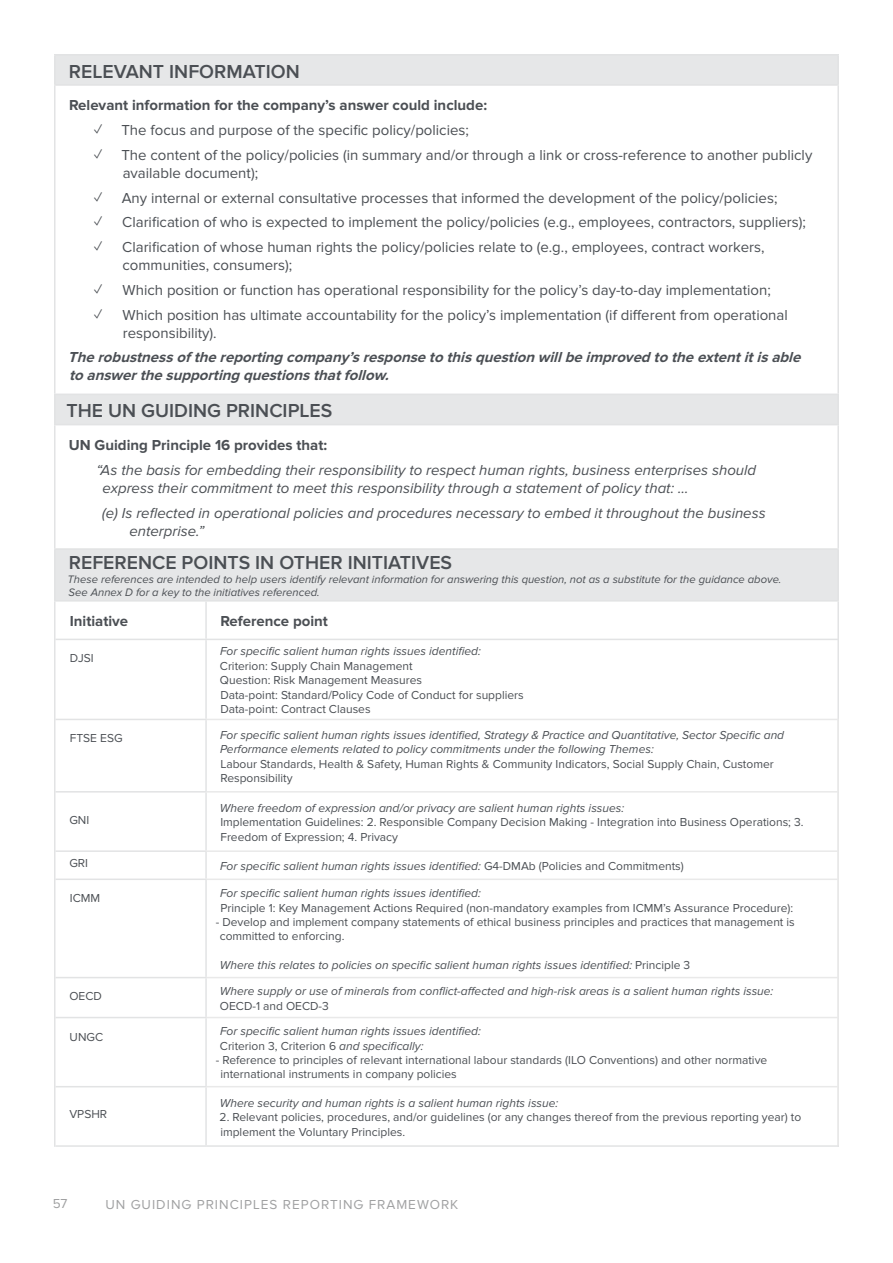
<style>
.page{position:relative;width:893px;height:1263px;background:#fff}
.page>*{position:absolute;margin:0;border:0;box-sizing:border-box;transform-origin:0 0}
.t1{font:600 19.5px "Proxima Nova";color:#4b4f54}
.t2{font:15px/18px "Proxima Nova";color:#4b4f54}
.t3{font:italic 15px/18px "Proxima Nova";color:#4b4f54}
.t4{font:italic 700 15px/18px "Proxima Nova";color:#4b4f54}
.t5{font:700 15px "Proxima Nova";color:#4b4f54}
.t6{font:13.5px "Proxima Nova A";letter-spacing:.075em;color:#a0a1a2}
.t7{font:12px/14.4px "Proxima Nova";color:#4b4f54}
.t8{font:italic 12px/14.4px "Proxima Nova";color:#4b4f54}
.t9{font:italic 11.25px/12.8px "Proxima Nova";color:#4b4f54}
.s1{font-style:normal}
</style>
<div class="page">
<svg style="left:56px;top:56px;width:781px;height:544px"></svg>
<hr style="left:54px;top:548px;width:785px;height:2px;background:#e2e3e4">
<hr style="left:54px;top:550px;width:2px;height:50px;background:#e2e3e4">
<hr style="left:837px;top:550px;width:2px;height:50px;background:#e2e3e4">
<hr style="left:54px;top:600px;width:785px;height:2px;background:#e2e3e4">
<hr style="left:54px;top:56px;width:2px;height:28px;background:#e2e3e4">
<hr style="left:837px;top:56px;width:2px;height:28px;background:#e2e3e4">
<hr style="left:54px;top:425px;width:2px;height:123px;background:#e2e3e4">
<hr style="left:837px;top:425px;width:2px;height:123px;background:#e2e3e4">
<hr style="left:54px;top:602px;width:2px;height:545px;background:#e2e3e4">
<hr style="left:837px;top:602px;width:2px;height:545px;background:#e2e3e4">
<hr style="left:54px;top:54px;width:785px;height:2px;background:#e2e3e4">
<hr style="left:54px;top:395px;width:2px;height:29px;background:#e2e3e4">
<hr style="left:837px;top:395px;width:2px;height:29px;background:#e2e3e4">
<hr style="left:54px;top:424px;width:785px;height:1px;background:#e2e3e4">
<hr style="left:54px;top:84px;width:785px;height:2px;background:#e2e3e4">
<hr style="left:54px;top:86px;width:2px;height:308px;background:#e2e3e4">
<hr style="left:837px;top:86px;width:2px;height:308px;background:#e2e3e4">
<hr style="left:54px;top:394px;width:785px;height:1px;background:#e2e3e4">
<hr style="left:207px;top:791px;width:632px;height:1px;background:#e9e9e9">
<hr style="left:207px;top:850px;width:632px;height:2px;background:#e9e9e9">
<hr style="left:207px;top:878px;width:632px;height:2px;background:#e9e9e9">
<hr style="left:207px;top:977px;width:632px;height:1px;background:#e9e9e9">
<hr style="left:205px;top:602px;width:2px;height:37px;background:#e2e3e4">
<hr style="left:206px;top:639px;width:632px;height:1px;background:#e2e3e4">
<hr style="left:205px;top:720px;width:2px;height:71px;background:#e2e3e4">
<hr style="left:205px;top:792px;width:2px;height:58px;background:#e2e3e4">
<hr style="left:205px;top:852px;width:2px;height:26px;background:#e2e3e4">
<hr style="left:205px;top:880px;width:2px;height:97px;background:#e2e3e4">
<hr style="left:205px;top:978px;width:2px;height:39px;background:#e2e3e4">
<hr style="left:205px;top:1018px;width:2px;height:68px;background:#e2e3e4">
<hr style="left:56px;top:1086px;width:151px;height:1px;background:#e2e3e4">
<hr style="left:205px;top:1087px;width:2px;height:58px;background:#e2e3e4">
<hr style="left:56px;top:1145px;width:150px;height:2px;background:#e2e3e4">
<hr style="left:206px;top:1145px;width:633px;height:2px;background:#e2e3e4">
<hr style="left:207px;top:1086px;width:632px;height:1px;background:#e9e9e9">
<hr style="left:837px;top:1087px;width:2px;height:58px;background:#e9e9e9">
<hr style="left:56px;top:639px;width:150px;height:1px;background:#e2e3e4">
<hr style="left:205px;top:640px;width:2px;height:79px;background:#e2e3e4">
<hr style="left:56px;top:719px;width:151px;height:1px;background:#e2e3e4">
<hr style="left:56px;top:791px;width:151px;height:1px;background:#e2e3e4">
<hr style="left:56px;top:850px;width:151px;height:2px;background:#e2e3e4">
<hr style="left:207px;top:719px;width:632px;height:1px;background:#e9e9e9">
<hr style="left:837px;top:720px;width:2px;height:71px;background:#e9e9e9">
<hr style="left:837px;top:792px;width:2px;height:58px;background:#e9e9e9">
<hr style="left:837px;top:852px;width:2px;height:26px;background:#e9e9e9">
<hr style="left:837px;top:880px;width:2px;height:97px;background:#e9e9e9">
<hr style="left:837px;top:978px;width:2px;height:39px;background:#e9e9e9">
<hr style="left:207px;top:1017px;width:632px;height:1px;background:#e9e9e9">
<hr style="left:837px;top:1018px;width:2px;height:68px;background:#e9e9e9">
<hr style="left:56px;top:878px;width:151px;height:2px;background:#e2e3e4">
<hr style="left:56px;top:977px;width:151px;height:1px;background:#e2e3e4">
<hr style="left:56px;top:1017px;width:151px;height:1px;background:#e2e3e4">
<h1 class="t1" style="left:69px;top:60px;width:233px">RELEVANT INFORMATION</h1>
<p class="t5" style="left:69px;top:97px;width:420px">Relevant information for the company’s answer could include:</p>
<p class="t2" style="left:94px;top:121px;width:376px">✓ The focus and purpose of the specific policy/policies;</p>
<p class="t2" style="left:123px;top:146px;width:691px;text-indent:-29px">✓ The content of the policy/policies (in summary and/or through a link or cross-reference to another publicly available document);</p>
<p class="t2" style="left:94px;top:189px;width:685px">✓ Any internal or external consultative processes that informed the development of the policy/policies;</p>
<p class="t2" style="left:94px;top:214px;width:713px">✓ Clarification of who is expected to implement the policy/policies (e.g., employees, contractors, suppliers);</p>
<p class="t2" style="left:123px;top:238px;width:644px;text-indent:-28px">✓ Clarification of whose human rights the policy/policies relate to (e.g., employees, contract workers, communities, consumers);</p>
<p class="t2" style="left:94px;top:281px;width:678px">✓ Which position or function has operational responsibility for the policy’s day-to-day implementation;</p>
<p class="t2" style="left:123px;top:306px;width:666px;text-indent:-29px">✓ Which position has ultimate accountability for the policy’s implementation (if different from operational responsibility).</p>
<p class="t4" style="left:68px;top:349px;width:739px">Therobustnessof thereportingcompany’sresponsetothisquestionwillbeimprovedtotheextentitisable toanswerthesupportingquestionsthatfollow.</p>
<h1 class="t1" style="left:66px;top:399px;width:267px">THE UN GUIDING PRINCIPLES</h1>
<p class="t5" style="left:69px;top:436px;width:260px">UN Guiding Principle 16 provides that:</p>
<p class="t3" style="left:102px;top:461px;width:655px;text-indent:-6px">“As the basis for embedding their responsibility to respect human rights, business enterprises should express their commitment to meet this responsibility through a statement of policy that: …</p>
<p class="t3" style="left:129px;top:504px;width:638px;text-indent:-27px">(e) Is reflected in operational policies and procedures necessary to embed it throughout the business enterprise.”</p>
<h1 class="t1" style="left:69px;top:551px;width:385px">REFERENCE POINTS IN OTHER INITIATIVES</h1>
<p class="t9" style="left:68px;top:573px;width:715px">These references are intended to help users identify relevant information for answering this question, not as a substitute for the guidance above.<br>See Annex D for a key to the initiatives referenced.</p>
<p class="t5" style="left:70px;top:613px;width:60px">Initiative</p>
<p class="t5" style="left:220px;top:613px;width:109px">Reference point</p>
<p class="t7" style="left:70px;top:651px;width:25px">DJSI</p>
<p class="t8" style="left:220px;top:644px;width:262px">For specific salient human rights issues identified:</p>
<p class="t7" style="left:220px;top:659px;width:305px">Criterion: Supply Chain Management<br>Question: Risk Management Measures<br>Data-point: Standard/Policy Code of Conduct for suppliers Data-point: Contract Clauses</p>
<p class="t7" style="left:70px;top:731px;width:54px">FTSE ESG</p>
<p class="t8" style="left:220px;top:728px;width:566px">For specific salient human rights issues identified, Strategy &amp; Practice and Quantitative, Sector Specific and<br>Performance elements related to policy commitments under the following Themes:</p>
<p class="t7" style="left:220px;top:756px;width:555px">Labour Standards, Health &amp; Safety, Human Rights &amp; Community Indicators, Social Supply Chain, Customer<br>Responsibility</p>
<p class="t7" style="left:69px;top:812px;width:21px">GNI</p>
<p class="t8" style="left:220px;top:801px;width:406px">Where freedom of expression and/or privacy are salient human rights issues:</p>
<p class="t7" style="left:220px;top:815px;width:585px">Implementation Guidelines: 2. Responsible Company Decision Making - Integration into Business Operations; 3.<br>Freedom of Expression; 4. Privacy</p>
<p class="t7" style="left:69px;top:856px;width:20px">GRI</p>
<p class="t8" style="left:220px;top:859px;width:465px">For specific salient human rights issues identified: <span class="s1">G4-DMAb (Policies and Commitments)</span></p>
<p class="t7" style="left:70px;top:891px;width:32px">ICMM</p>
<p class="t8" style="left:220px;top:886px;width:262px">For specific salient human rights issues identified:</p>
<p class="t7" style="left:220px;top:900px;width:574px">Principle 1: Key Management Actions Required (non-mandatory examples from ICMM’s Assurance Procedure):</p>
<p class="t7" style="left:220px;top:915px;width:577px;text-indent:-4px">- Develop and implement company statements of ethical business principles and practices that management is committed to enforcing.</p>
<p class="t8" style="left:220px;top:958px;width:472px">Where this relates to policies on specific salient human rights issues identified: <span class="s1">Principle 3</span></p>
<p class="t7" style="left:69px;top:989px;width:34px">OECD</p>
<p class="t8" style="left:220px;top:984px;width:555px">Where supply or use of minerals from conflict-affected and high-risk areas is a salient human rights issue:</p>
<p class="t7" style="left:220px;top:998px;width:111px">OECD-1 and OECD-3</p>
<p class="t7" style="left:70px;top:1029px;width:35px">UNGC</p>
<p class="t8" style="left:220px;top:1024px;width:263px">For specific salient human rights issues identified:<br><span class="s1">Criterion 3, Criterion 6</span> and specifically:</p>
<p class="t7" style="left:220px;top:1053px;width:548px;text-indent:-5px">- Reference to principles of relevant international labour standards (ILO Conventions) and other normative international instruments in company policies</p>
<p class="t7" style="left:69px;top:1107px;width:39px">VPSHR</p>
<p class="t8" style="left:220px;top:1096px;width:340px">Where security and human rights is a salient human rights issue:</p>
<p class="t7" style="left:220px;top:1110px;width:583px">2. Relevant policies, procedures, and/or guidelines (or any changes thereof from the previous reporting year) to implement the Voluntary Principles.</p>
<p class="t6" style="left:53px;top:1195px;width:16px">57</p>
<p class="t6" style="left:105px;top:1197px;width:354px">UN GUIDING PRINCIPLES REPORTING FRAMEWORK</p>
</div>
